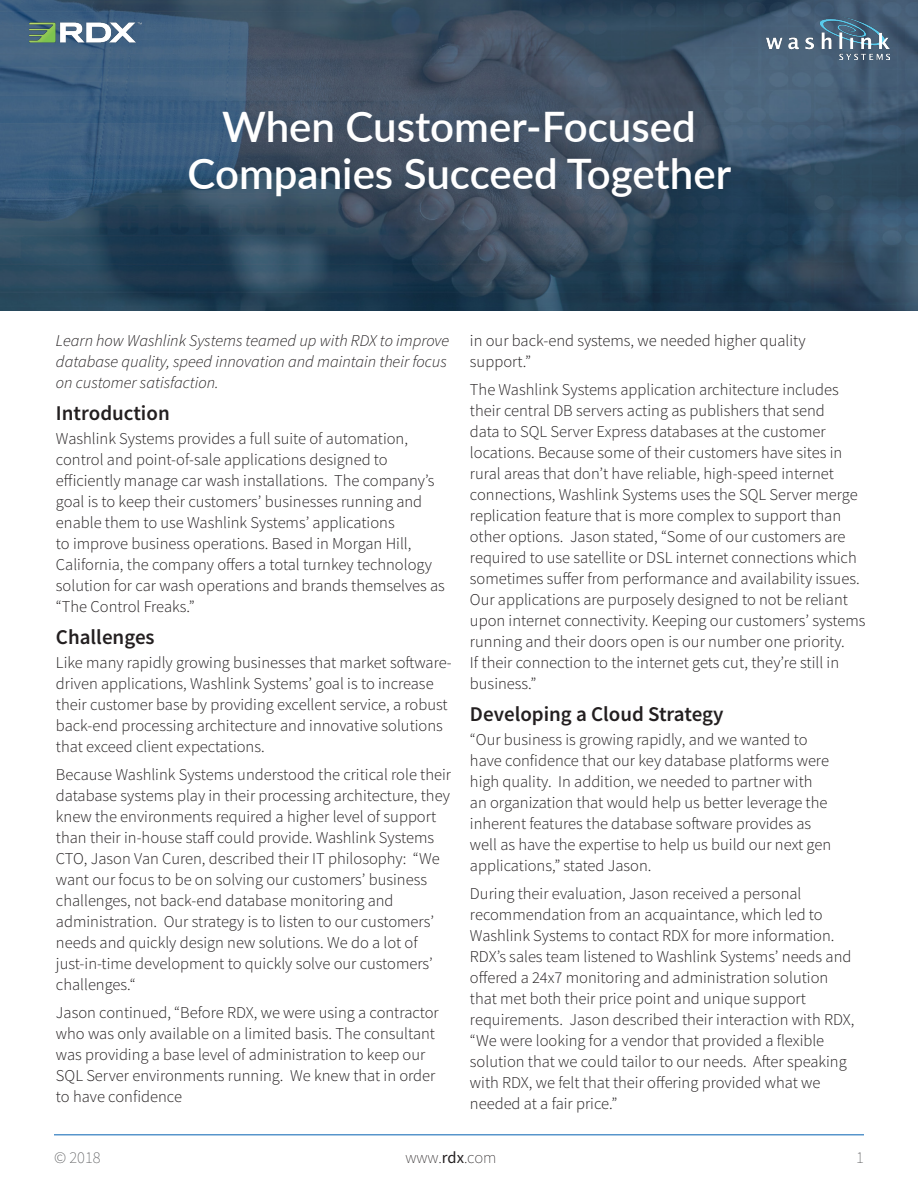
<style>
.page{position:relative;width:918px;height:1188px;background:#fff}
.page>*{position:absolute;margin:0;border:0;box-sizing:border-box;transform-origin:0 0}
.t1{font:600 42px "Lato";color:#fff}
.t2{font:600 21px "Source Sans Pro";color:#231f20}
.t3{font:300 16.5px/21px "Source Sans Pro";color:#231f20}
.t4{font:italic 300 16.5px/21px "Source Sans Pro";color:#231f20}
.t5{font:200 16.5px "Source Sans Pro";color:#231f20}
.t6{font:200 16.5px "Source Sans Pro";color:#57585a}
.s1{font-weight:400}
</style>
<div class="page">
<img style="left:0;top:0;width:918px;height:310px">
<img style="left:14px;top:12px;width:141px;height:41px">
<hr style="left:54px;top:1134px;width:810px;height:2px;background:#2072ba">
<img style="left:766px;top:17px;width:124px;height:43px">
<p class="t1" style="left:222px;top:96px;width:475px">When Customer-Focused</p>
<p class="t1" style="left:188px;top:144px;width:545px">Companies Succeed Together</p>
<p class="t4" style="left:56px;top:330px;width:395px">Learn how Washlink Systems teamed up with RDX to improve database quality, speed innovation and maintain their focus on customer satisfaction.</p>
<p class="t2" style="left:56px;top:399px;width:115px">Introduction</p>
<p class="t3" style="left:56px;top:428px;width:390px">Washlink Systems provides a full suite of automation, control and point-of-sale applications designed to efficiently manage car wash installations. The company’s goal is to keep their customers’ businesses running and enable them to use Washlink Systems’ applications<br>to improve business operations. Based in Morgan Hill, California, the company offers a total turnkey technology solution for car wash operations and brands themselves as “The Control Freaks.”</p>
<p class="t2" style="left:56px;top:623px;width:100px">Challenges</p>
<p class="t3" style="left:56px;top:652px;width:397px">Like many rapidly growing businesses that market software&shy;driven applications, Washlink Systems’ goal is to increase their customer base by providing excellent service, a robust back-end processing architecture and innovative solutions that exceed client expectations.</p>
<p class="t3" style="left:56px;top:764px;width:397px">Because Washlink Systems understood the critical role their database systems play in their processing architecture, they knew the environments required a higher level of support than their in-house staff could provide. Washlink Systems CTO, Jason Van Curen, described their IT philosophy: “We want our focus to be on solving our customers’ business challenges, not back-end database monitoring and administration. Our strategy is to listen to our customers’ needs and quickly design new solutions. We do a lot of just-in-time development to quickly solve our customers’ challenges.“</p>
<p class="t3" style="left:56px;top:1002px;width:384px">Jason continued, “Before RDX, we were using a contractor who was only available on a limited basis. The consultant was providing a base level of administration to keep our SQL Server environments running. We knew that in order to have confidence</p>
<p class="t3" style="left:470px;top:330px;width:337px">in our back-end systems, we needed higher quality support.”</p>
<p class="t3" style="left:470px;top:379px;width:397px">The Washlink Systems application architecture includes their central DB servers acting as publishers that send<br>data to SQL Server Express databases at the customer locations. Because some of their customers have sites in rural areas that don’t have reliable, high-speed internet connections, Washlink Systems uses the SQL Server merge replication feature that is more complex to support than other options. Jason stated, “Some of our customers are required to use satellite or DSL internet connections which sometimes suffer from performance and availability issues.<br>Our applications are purposely designed to not be reliant upon internet connectivity. Keeping our customers’ systems running and their doors open is our number one priority.<br>If their connection to the internet gets cut, they’re still in business.”</p>
<p class="t2" style="left:470px;top:700px;width:255px">Developing a Cloud Strategy</p>
<p class="t3" style="left:470px;top:729px;width:363px">“Our business is growing rapidly, and we wanted to have confidence that our key database platforms were high quality. In addition, we needed to partner with an organization that would help us better leverage the inherent features the database software provides as well as have the expertise to help us build our next gen applications,” stated Jason.</p>
<p class="t3" style="left:470px;top:883px;width:386px">During their evaluation, Jason received a personal recommendation from an acquaintance, which led to Washlink Systems to contact RDX for more information.<br>RDX’s sales team listened to Washlink Systems’ needs and offered a 24x7 monitoring and administration solution that met both their price point and unique support requirements. Jason described their interaction with RDX, “We were looking for a vendor that provided a flexible solution that we could tailor to our needs. After speaking with RDX, we felt that their offering provided what we needed at a fair price.”</p>
<p class="t6" style="left:54px;top:1147px;width:48px">© 2018</p>
<p class="t5" style="left:405px;top:1147px;width:93px">www.<span class="s1">rdx</span>.com</p>
<p class="t6" style="left:856px;top:1147px;width:9px">1</p>
</div>
